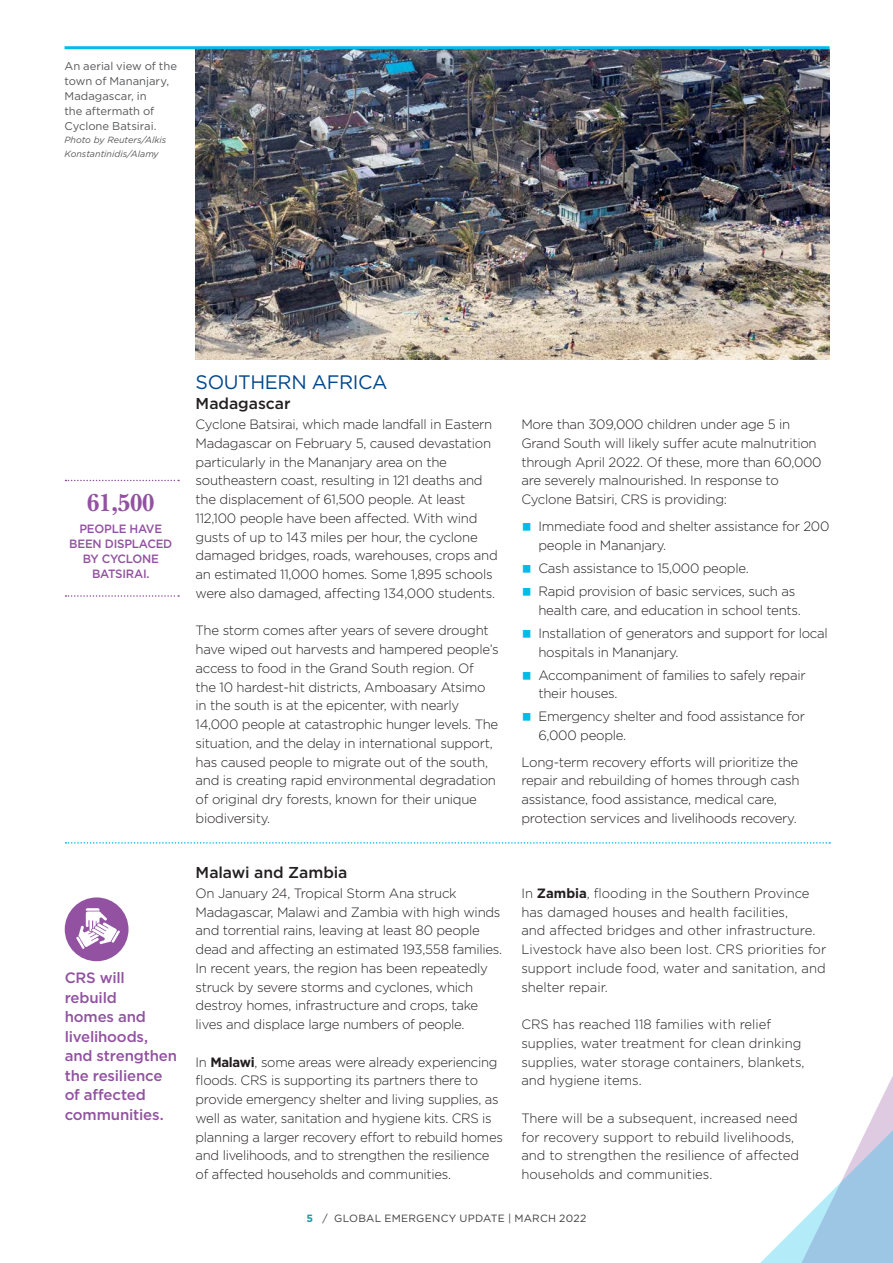
<style>
.page{position:relative;width:893px;height:1263px;background:#fff}
.page>*{position:absolute;margin:0;border:0;box-sizing:border-box;transform-origin:0 0}
.Main_head_baskervill{font:700 25.5px "New Baskerville Std";color:#9252a1}
.Body_copy{font:19.5px "Gotham";letter-spacing:-.02em;color:#01468b}
.t1{font:500 15.75px "Gotham";color:#231f20}
.M_Pull_quote_no_quot{font:500 15px/19.5px "Gotham";letter-spacing:-.01em;color:#9252a1}
.Body_copy-2{font:300 13.5px/18.8px "Gotham";letter-spacing:-.02em;color:#231f20}
.Body_copy-3{font:300 13.5px/18.8px "Gotham";color:#231f20}
.Body_1{font:500 12px/15px "Gotham";letter-spacing:-.02em;color:#9252a1;text-align:center}
.Photo_caption{font:11.25px/15px "Gotham";letter-spacing:-.005em;color:#57585a}
.t2{font:10.5px "Gotham";letter-spacing:.025em;color:#3e3e3f}
.Photo_caption-2{font:italic 9px/13.5px "Gotham";color:#57585a}
.s1{font-weight:700}
.s2{color:#02bce8}
.s3{font-weight:700;color:#1d9aaa}
</style>
<div class="page">
<svg style="left:760px;top:1076px;width:133px;height:187px"></svg>
<svg style="left:65px;top:480px;width:114px;height:1px"></svg>
<svg style="left:65px;top:595px;width:114px;height:2px"></svg>
<img style="left:196px;top:49px;width:634px;height:310px">
<svg style="left:65px;top:842px;width:765px;height:2px"></svg>
<div style="left:65px;top:897px;width:64px;height:64px;background:#9252a1;border-radius:50%"></div>
<img style="left:76px;top:907px;width:44px;height:42px">
<hr style="left:65px;top:46px;width:765px;height:3px;background:#02bce8">
<p class="Photo_caption" style="left:65px;top:58px;width:114px">An aerial view of the town of Mananjary,<br>Madagascar, in<br>the aftermath of<br>Cyclone Batsirai.</p>
<p class="Photo_caption-2" style="left:65px;top:133px;width:103px">Photo by Reuters/Alkis<br>Konstantinidis/Alamy</p>
<p class="Main_head_baskervill" style="left:87px;top:488px;width:70px">61,500</p>
<p class="Body_1" style="left:69px;top:521px;width:105px">PEOPLE HAVE<br>BEEN DISPLACED<br>BY CYCLONE<br>BATSIRAI.</p>
<p class="M_Pull_quote_no_quot" style="left:65px;top:968px;width:114px">CRS will rebuild<br>homes and livelihoods, and strengthen the resilience of affected communities.</p>
<p class="Body_copy" style="left:196px;top:369px;width:194px">SOUTHERN AFRICA</p>
<h2 class="t1" style="left:196px;top:393px;width:97px">Madagascar</h2>
<p class="Body_copy-2" style="left:196px;top:414px;width:304px">Cyclone Batsirai, which made landfall in Eastern Madagascar on February 5, caused devastation particularly in the Mananjary area on the southeastern coast, resulting in 121 deaths and the displacement of 61,500 people. At least 112,100 people have been affected. With wind gusts of up to 143 miles per hour, the cyclone damaged bridges, roads, warehouses, crops and an estimated 11,000 homes. Some 1,895 schools were also damaged, affecting 134,000 students.</p>
<p class="Body_copy-2" style="left:196px;top:621px;width:305px">The storm comes after years of severe drought have wiped out harvests and hampered people’s access to food in the Grand South region. Of<br>the 10 hardest‑hit districts, Amboasary Atsimo in the south is at the epicenter, with nearly 14,000 people at catastrophic hunger levels. The situation, and the delay in international support, has caused people to migrate out of the south, and is creating rapid environmental degradation of original dry forests, known for their unique biodiversity.</p>
<h2 class="t1" style="left:196px;top:862px;width:153px">Malawi and Zambia</h2>
<p class="Body_copy-2" style="left:196px;top:883px;width:308px">On January 24, Tropical Storm Ana struck Madagascar, Malawi and Zambia with high winds and torrential rains, leaving at least 80 people dead and affecting an estimated 193,558 families.<br>In recent years, the region has been repeatedly struck by severe storms and cyclones, which destroy homes, infrastructure and crops, take lives and displace large numbers of people.</p>
<p class="Body_copy-2" style="left:196px;top:1052px;width:309px">In <span class="s1">Malawi</span>, some areas were already experiencing floods. CRS is supporting its partners there to provide emergency shelter and living supplies, as well as water, sanitation and hygiene kits. CRS is planning a larger recovery effort to rebuild homes and livelihoods, and to strengthen the resilience of affected households and communities.</p>
<p class="Body_copy-2" style="left:521px;top:415px;width:302px">More than 309,000 children under age 5 in Grand South will likely suffer acute malnutrition through April 2022. Of these, more than 60,000 are severely malnourished. In response to Cyclone Batsiri, CRS is providing:</p>
<p class="Body_copy-2" style="left:538px;top:517px;width:293px;text-indent:-17px"><span class="s2">○</span> Immediate food and shelter assistance for 200 people in Mananjary.</p>
<p class="Body_copy-2" style="left:521px;top:558px;width:229px"><span class="s2">○</span> Cash assistance to 15,000 people.</p>
<p class="Body_copy-2" style="left:538px;top:581px;width:264px;text-indent:-17px"><span class="s2">○</span> Rapid provision of basic services, such as health care, and education in school tents.</p>
<p class="Body_copy-2" style="left:538px;top:623px;width:291px;text-indent:-17px"><span class="s2">○</span> Installation of generators and support for local hospitals in Mananjary.</p>
<p class="Body_copy-2" style="left:538px;top:665px;width:269px;text-indent:-17px"><span class="s2">○</span> Accompaniment of families to safely repair their houses.</p>
<p class="Body_copy-2" style="left:538px;top:707px;width:268px;text-indent:-17px"><span class="s2">○</span> Emergency shelter and food assistance for<br>6,000 people.</p>
<p class="Body_copy-2" style="left:521px;top:752px;width:280px">Long-term recovery efforts will prioritize the repair and rebuilding of homes through cash assistance, food assistance, medical care, protection services and livelihoods recovery.</p>
<p class="Body_copy-3" style="left:521px;top:883px;width:306px">In <span class="s1">Zambia</span>, flooding in the Southern Province has damaged houses and health facilities,<br>and affected bridges and other infrastructure.<br>Livestock have also been lost. CRS priorities for support include food, water and sanitation, and shelter repair.</p>
<p class="Body_copy-3" style="left:521px;top:1014px;width:285px">CRS has reached 118 families with relief supplies, water treatment for clean drinking supplies, water storage containers, blankets, and hygiene items.</p>
<p class="Body_copy-3" style="left:521px;top:1108px;width:279px">There will be a subsequent, increased need for recovery support to rebuild livelihoods, and to strengthen the resilience of affected households and communities.</p>
<p class="t2" style="left:307px;top:1212px;width:281px"><span class="s3">5</span> / GLOBAL EMERGENCY UPDATE | MARCH 2022</p>
</div>
